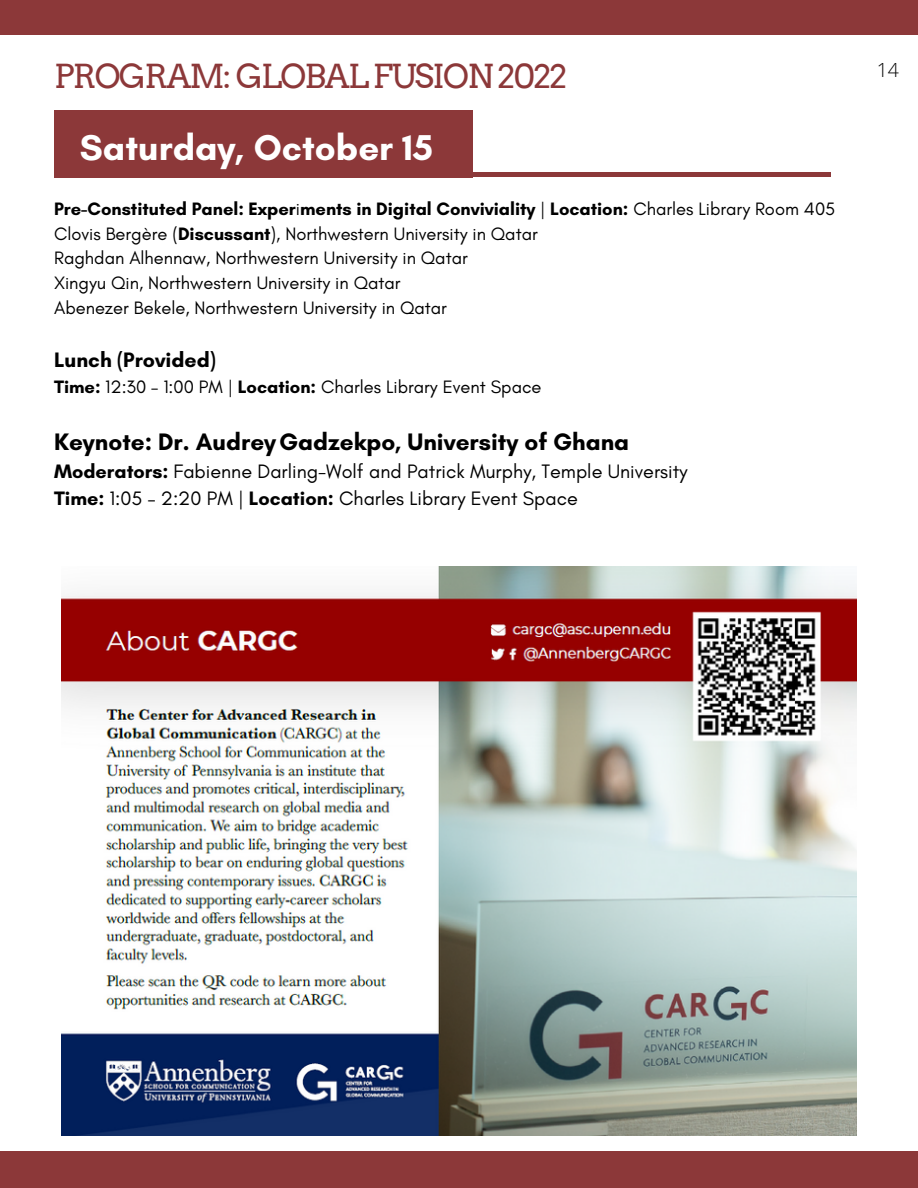
<style>
.page{position:relative;width:918px;height:1188px;background:#fff}
.page>*{position:absolute;margin:0;border:0;box-sizing:border-box;transform-origin:0 0}
.t1{font:700 36.6px "Glacial Indifference";color:#fff}
.t2{font:33px "Arvo";letter-spacing:-.05em;color:#8c3839}
.t3{font:700 24.3px "Glacial Indifference";color:#000}
.t4{font:700 21.3px "Glacial Indifference";color:#000}
.t5{font:19.8px/27px "Glacial Indifference";color:#000}
.t6{font:300 19.5px "Open Sans";color:#000}
.t7{font:18.3px/24.8px "Glacial Indifference";color:#000}
.s1{font-weight:700}
</style>
<div class="page">
<div style="left:81px;top:172px;width:750px;height:5px;background:#8c3839"></div>
<div style="left:54px;top:110px;width:419px;height:67px;background:#8c3839"></div>
<div style="left:0;top:1151px;width:918px;height:37px;background:#8c3839"></div>
<div style="left:0;top:0;width:918px;height:35px;background:#8c3839"></div>
<img style="left:61px;top:566px;width:796px;height:569px">
<h2 class="t2" style="left:54px;top:57px;width:515px">PROGRAM: GLOBAL FUSION 2022</h2>
<p class="t6" style="left:877px;top:56px;width:24px">14</p>
<h1 class="t1" style="left:80px;top:125px;width:355px">Saturday, October 15</h1>
<p class="t7" style="left:54px;top:196px;width:783px"><span class="s1">Pre-Constituted Panel: Exper</span>i<span class="s1">ments in Digital Conviviality</span> | <span class="s1">Location:</span> Charles Library Room 405<br>Clovis Bergère (<span class="s1">Discussant</span>), Northwestern University in Qatar<br>Raghdan Alhennaw, Northwestern University in Qatar<br>Xingyu Qin, Northwestern University in Qatar<br>Abenezer Bekele, Northwestern University in Qatar</p>
<p class="t4" style="left:54px;top:347px;width:163px">Lunch (Provided)</p>
<p class="t7" style="left:54px;top:374px;width:489px"><span class="s1">Time:</span> 12:30 – 1:00 PM | <span class="s1">Location:</span> Charles Library Event Space</p>
<h3 class="t3" style="left:54px;top:427px;width:577px">Keynote: Dr. AudreyGadzekpo, University of Ghana</h3>
<p class="t5" style="left:54px;top:458px;width:635px"><span class="s1">Moderators:</span> Fabienne Darling-Wolf and Patrick Murphy, Temple University<br><span class="s1">Time:</span> 1:05 – 2:20 PM | <span class="s1">Location:</span> Charles Library Event Space</p>
</div>
